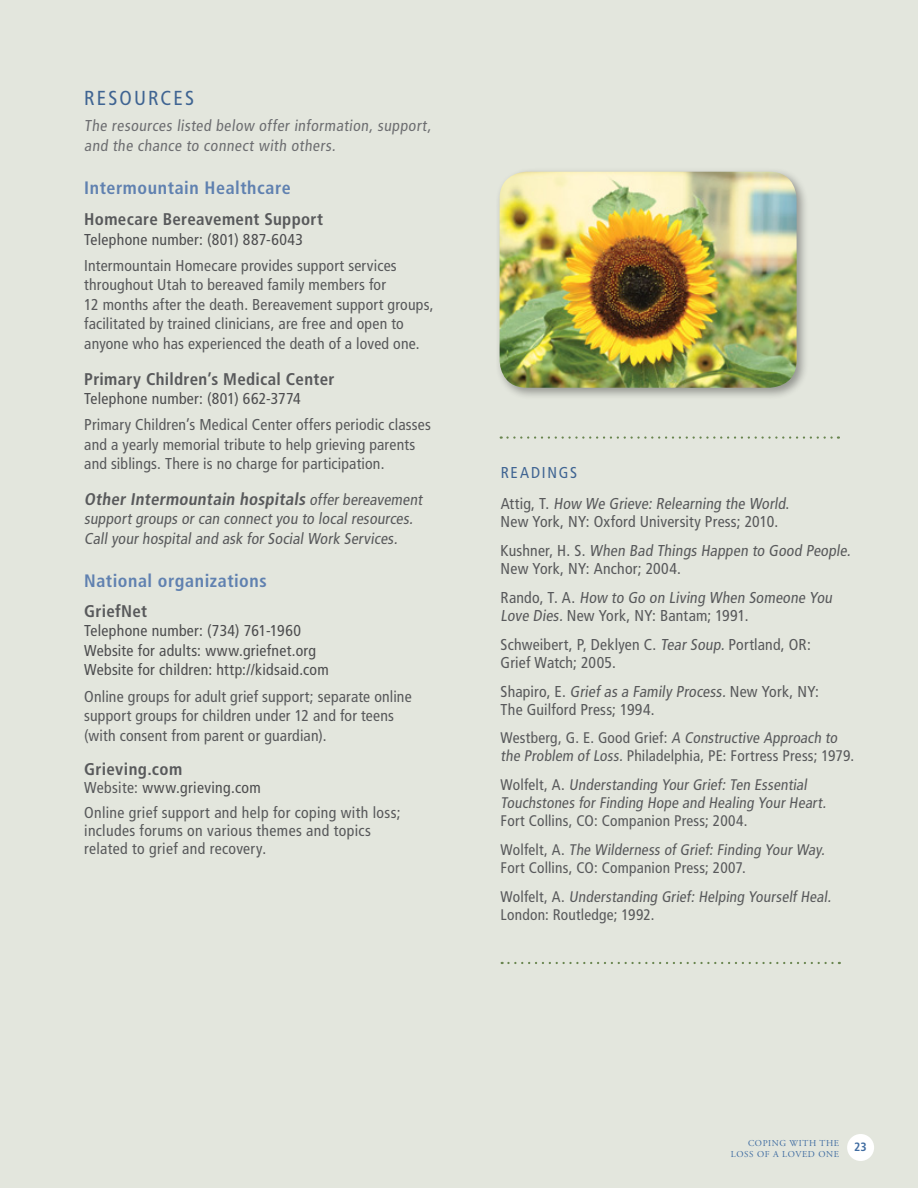
<style>
.page{position:relative;width:918px;height:1188px;background:#e3e6dd}
.page>*{position:absolute;margin:0;border:0;box-sizing:border-box;transform-origin:0 0}
.t1{font:condensed 20.25px "Frutiger LT Std";color:#3f6492}
.t2{font:700 condensed 18px "Frutiger LT Std";letter-spacing:.03em;color:#6081b0}
.t3{font:700 condensed 16.95px "Frutiger LT Std";letter-spacing:.02em;color:#58595b}
.t4{font:condensed 15.75px/19.5px "Frutiger LT Std";letter-spacing:.015em;color:#58595b}
.t5{font:condensed 15.75px/19.5px "Frutiger LT Std";letter-spacing:.015em;color:#4d4d4f}
.t6{font:condensed 15.75px/19.5px "Frutiger LT Std";color:#6d6e71}
.t7{font:condensed 15.75px "Frutiger LT Std";color:#3f6492}
.t8{font:condensed 15.3px/18px "Frutiger LT Std";letter-spacing:.01em;color:#58595b}
.t9{font:700 condensed 12px "Frutiger LT Std";color:#3f6ca1}
.t10{font:9px/10.8px "Adobe Garamond Pro";letter-spacing:.07em;color:#3f6ca1;text-align:right}
.s1{font-weight:400;font-size:15.75px}
.s2{color:#4d4d4f}
</style>
<div class="page">
<div style="left:847px;top:1134px;width:27px;height:27px;background:#fff;border-radius:50%"></div>
<svg style="left:501px;top:436px;width:338px;height:3px"></svg>
<svg style="left:502px;top:962px;width:338px;height:2px"></svg>
<div style="left:496px;top:167px;width:313px;height:233px;background:#000;opacity:.35"></div>
<img style="left:500px;top:172px;width:297px;height:216px">
<p class="t1" style="left:84px;top:86px;width:88px">Resources</p>
<p class="t6" style="left:84px;top:116px;width:351px">The resources listed below offer information, support, and the chance to connect with others.</p>
<p class="t2" style="left:84px;top:177px;width:208px">Intermountain Healthcare</p>
<p class="t3" style="left:84px;top:209px;width:240px">Homecare Bereavement Support</p>
<p class="t5" style="left:84px;top:229px;width:220px">Telephone number: (801) 887-6043</p>
<p class="t4" style="left:84px;top:256px;width:351px">Intermountain Homecare provides support services throughout Utah to bereaved family members for<br>12 months after the death. Bereavement support groups, facilitated by trained clinicians, are free and open to anyone who has experienced the death of a loved one.</p>
<p class="t3" style="left:84px;top:369px;width:252px">Primary Children’s Medical Center</p>
<p class="t5" style="left:84px;top:389px;width:218px">Telephone number: (801) 662-3774</p>
<p class="t4" style="left:84px;top:415px;width:348px">Primary Children’s Medical Center offers periodic classes and a yearly memorial tribute to help grieving parents and siblings. There is no charge for participation.</p>
<p class="t3" style="left:84px;top:489px;width:342px">Other Intermountain hospitals <span class="s1">offer bereavement</span></p>
<p class="t4" style="left:84px;top:509px;width:333px">support groups or can connect you to local resources.<br>Call your hospital and ask for Social Work Services.</p>
<p class="t2" style="left:84px;top:570px;width:184px">National organizations</p>
<p class="t3" style="left:84px;top:601px;width:64px">GriefNet</p>
<p class="t5" style="left:84px;top:621px;width:246px">Telephone number: (734) 761-1960<br>Website for adults: www.griefnet.org<br>Website for children: http://kidsaid.com</p>
<p class="t4" style="left:84px;top:687px;width:329px">Online groups for adult grief support; separate online support groups for children under 12 and for teens (with consent from parent or guardian).</p>
<p class="t3" style="left:84px;top:759px;width:99px">Grieving.com</p>
<p class="t4" style="left:84px;top:775px;width:318px;line-height:24.8px">Website: <span class="s2">www.grieving.com<br></span>Online grief support and help for coping with loss;</p>
<p class="t4" style="left:84px;top:821px;width:288px;line-height:18px">includes forums on various themes and topics related to grief and recovery.</p>
<p class="t7" style="left:501px;top:463px;width:11px">Readings</p>
<p class="t4" style="left:501px;top:495px;width:290px;line-height:18px">At t i g , T. How We Grieve: Relearning the World.<br>New York, NY: Oxford University Press; 2010.</p>
<p class="t4" style="left:501px;top:542px;width:354px;line-height:18px">Ku s h n e r, H . S . When Bad Things Happen to Good People.<br>New York, NY: Anchor; 2004.</p>
<p class="t4" style="left:501px;top:589px;width:336px;line-height:18px">R a n d o , T. A . How to Go on Living When Someone You<br>Love Dies. New York, NY: Bantam; 1991.</p>
<p class="t4" style="left:501px;top:636px;width:312px;line-height:18px">Schweibert, P, Deklyen C. Tear Soup. Portland, OR:<br>Grief Watch; 2005.</p>
<p class="t4" style="left:501px;top:682px;width:320px;line-height:18px">Sha p i ro, E . Grief as a Family Process. N ew Yo r k, N Y:<br>The Guilford Press; 1994.</p>
<p class="t8" style="left:501px;top:729px;width:355px">West berg , G. E. Good Grief: A Constructive Approach to the Problem of Loss. Philadelphia, PE: Fortress Press; 1979.</p>
<p class="t8" style="left:501px;top:776px;width:329px">Wo l fe l t , A . Understanding Your Grief: Ten Essential<br>Touchstones for Finding Hope and Healing Your Heart.<br>Fort Collins, CO: Companion Press; 2004.</p>
<p class="t8" style="left:501px;top:841px;width:328px">Wo l fe l t , A . The Wilderness of Grief: Finding Your Way.<br>Fort Collins, CO: Companion Press; 2007.</p>
<p class="t8" style="left:501px;top:888px;width:334px">Wo l fe l t , A . Understanding Grief: Helping Yourself Heal.<br>London: Routledge; 1992.</p>
<p class="t10" style="left:731px;top:1138px;width:110px">COPING WITH THE<br>LOSS OF A LOVED ONE</p>
<p class="t9" style="left:854px;top:1140px;width:14px">23</p>
</div>
